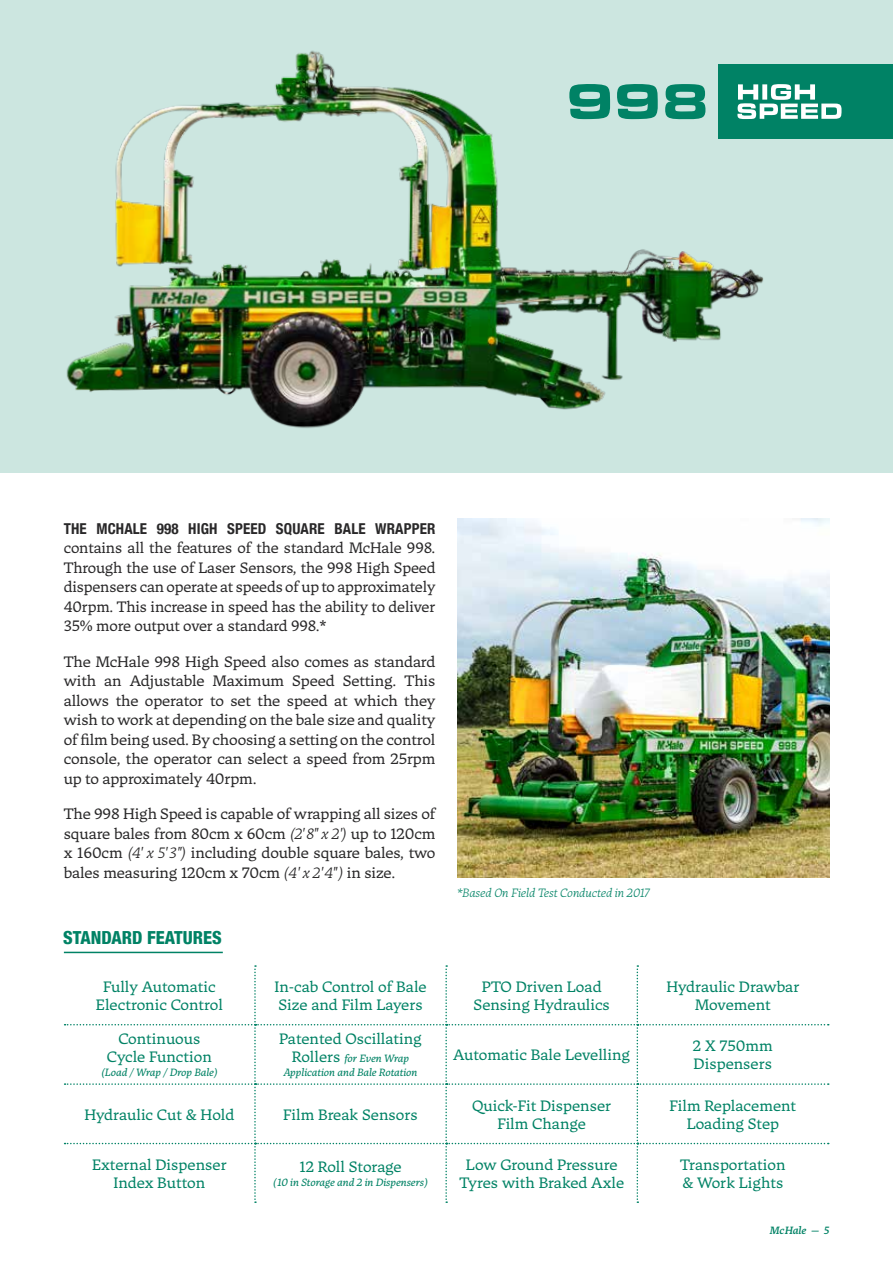
<style>
.page{position:relative;width:893px;height:1263px;background:#fff}
.page>*{position:absolute;margin:0;border:0;box-sizing:border-box;transform-origin:0 0}
.t1{font:800 condensed 18px "Helvetica Neue LT Com";color:#008265}
.t2{font:15px/19.5px "Tuna";letter-spacing:-.01em;color:#292829;text-align:justify}
.t3{font:15px/18px "Tuna";color:#008265;text-align:center}
.t4{font:700 condensed 15px "Helvetica Neue LT Com";letter-spacing:.01em;color:#292829}
.t5{font:italic 300 12px "Tuna";color:#0d886c}
.t6{font:italic 10.5px/13.5px "Tuna";color:#008265;text-align:center}
.t7{font:italic 500 10.5px "Tuna";letter-spacing:-.01em;color:#008265}
.s1{font-weight:300;font-style:italic}
.s2{font-style:normal;font-size:15px}
</style>
<div class="page">
<div style="left:0;top:0;width:893px;height:472px;background:#cce6e0"></div>
<img style="left:66px;top:50px;width:698px;height:378px">
<svg style="left:65px;top:965px;width:764px;height:238px"></svg>
<hr style="left:64px;top:952px;width:159px;height:1px;background:#008265">
<img style="left:457px;top:518px;width:372px;height:360px">
<div style="left:719px;top:64px;width:174px;height:75px;background:#008265"></div>
<svg style="left:665px;top:84px;width:40px;height:35px"></svg>
<svg style="left:617px;top:84px;width:41px;height:35px"></svg>
<svg style="left:569px;top:84px;width:41px;height:35px"></svg>
<svg style="left:737px;top:84px;width:104px;height:35px"></svg>
<p class="t4" style="left:64px;top:519px;width:373px">THE MCHALE 998 HIGH SPEED SQUARE BALE WRAPPER</p>
<p class="t2" style="left:64px;top:538px;width:373px">contains all the features of the standard McHale 998.<br>Through the use of Laser Sensors, the 998 High Speed dispensers can operate at speeds of up to approximately 40rpm. This increase in speed has the ability to deliver 35% more output over a standard 998.*</p>
<p class="t2" style="left:64px;top:651px;width:373px">The McHale 998 High Speed also comes as standard with an Adjustable Maximum Speed Setting. This allows the operator to set the speed at which they wish to work at depending on the bale size and quality of film being used. By choosing a setting on the control console, the operator can select a speed from 25rpm up to approximately 40rpm.</p>
<p class="t2" style="left:64px;top:804px;width:373px">The 998 High Speed is capable of wrapping all sizes of square bales from 80cm x 60cm <span class="s1">(2' 8" x 2')</span> up to 120cm x 160cm <span class="s1">(4' x 5' 3")</span> including double square bales, two bales measuring 120cm x 70cm <span class="s1">(4' x 2'4")</span> in size.</p>
<p class="t1" style="left:63px;top:927px;width:160px">STANDARD FEATURES</p>
<p class="t5" style="left:457px;top:885px;width:194px">*Based On Field Test Conducted in 2017</p>
<p class="t3" style="left:96px;top:977px;width:129px">Fully Automatic<br>Electronic Control</p>
<p class="t3" style="left:274px;top:977px;width:154px;text-align:left">In-cab Control of Bale<br>Size and Film Layers</p>
<p class="t3" style="left:474px;top:977px;width:138px">PTO Driven Load<br>Sensing Hydraulics</p>
<p class="t3" style="left:666px;top:977px;width:135px">Hydraulic Drawbar<br>Movement</p>
<p class="t3" style="left:107px;top:1030px;width:107px">Continuous<br>Cycle Function</p>
<p class="t6" style="left:101px;top:1065px;width:118px">(Load / Wrap / Drop Bale)</p>
<p class="t3" style="left:279px;top:1030px;width:144px">Patented Oscillating</p>
<p class="t6" style="left:284px;top:1052px;width:135px"><span class="s2">Rollers</span> for Even Wrap<br>Application and Bale Rotation</p>
<p class="t3" style="left:453px;top:1046px;width:178px">Automatic Bale Levelling</p>
<p class="t3" style="left:693px;top:1037px;width:81px;text-align:left">2 X 750mm<br>Dispensers</p>
<p class="t3" style="left:84px;top:1105px;width:152px">Hydraulic Cut &amp; Hold</p>
<p class="t3" style="left:283px;top:1105px;width:136px">Film Break Sensors</p>
<p class="t3" style="left:472px;top:1096px;width:141px">Quick-Fit Dispenser<br>Film Change</p>
<p class="t3" style="left:670px;top:1096px;width:128px">Film Replacement<br>Loading Step</p>
<p class="t3" style="left:92px;top:1155px;width:136px">External Dispenser<br>Index Button</p>
<p class="t3" style="left:299px;top:1158px;width:104px">12 Roll Storage</p>
<p class="t3" style="left:459px;top:1155px;width:166px">Low Ground Pressure<br>Tyres with Braked Axle</p>
<p class="t3" style="left:680px;top:1155px;width:107px;text-align:left">Transportation &amp; Work Lights</p>
<p class="t6" style="left:273px;top:1175px;width:157px">(10 in Storage and 2 in Dispensers)</p>
<p class="t7" style="left:770px;top:1223px;width:61px">McHale — 5</p>
</div>
